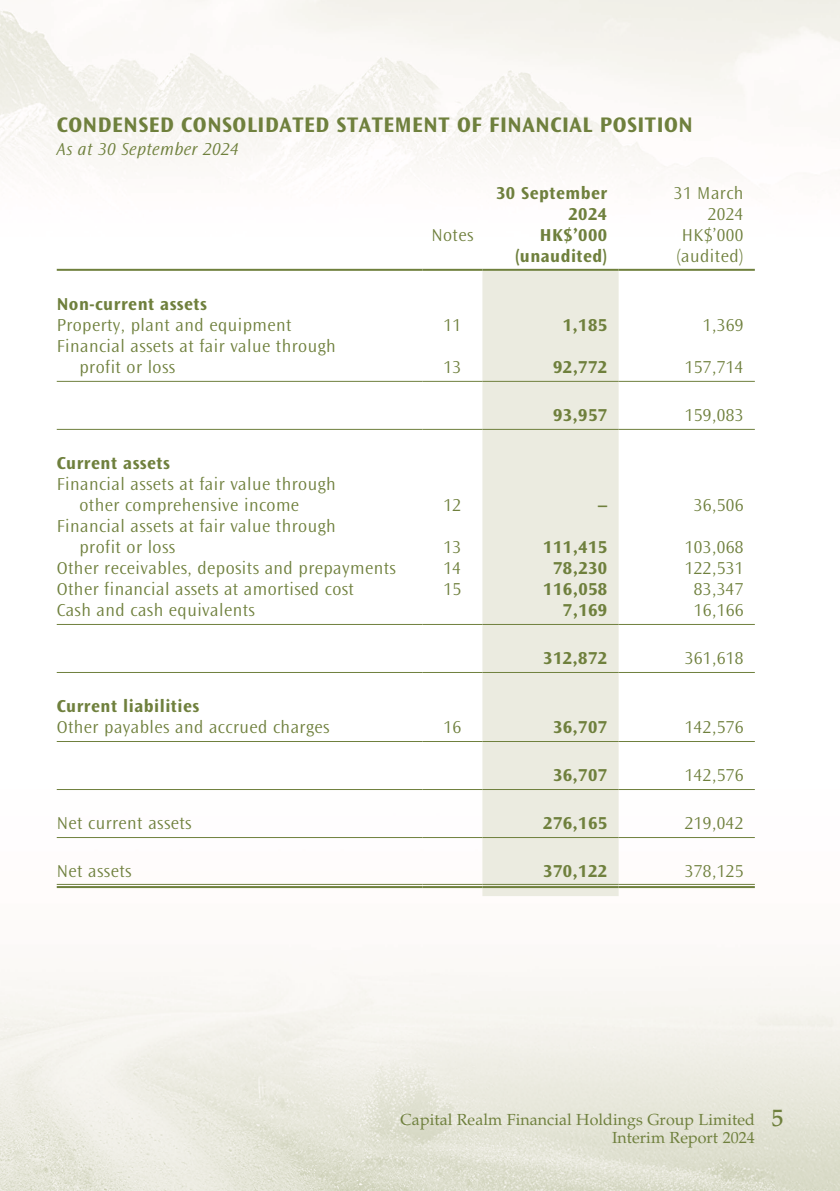
<style>
.page{position:relative;width:840px;height:1191px;background:#fff}
.page>*{position:absolute;margin:0;border:0;box-sizing:border-box;transform-origin:0 0}
.t1{font:500 24px "Palatino LT Std";color:#6f803d}
.t2{font:700 22px "Ocean Sans Std";letter-spacing:.025em;color:#6f803d}
.t3{font:300 18px/21px "Ocean Sans Std";letter-spacing:.025em;color:#6f803d}
.t4{font:700 18px/21px "Ocean Sans Std";letter-spacing:.025em;color:#6f803d;text-align:right}
.t5{font:italic 300 18px "Ocean Sans Std";letter-spacing:.025em;color:#6f803d}
.t6{font:16px/18px "Palatino LT Std";letter-spacing:.005em;color:#6f803d;text-align:right}
</style>
<div class="page">
<img style="left:0;top:0;width:839px;height:1191px">
<div style="left:482px;top:271px;width:136px;height:625px;background:#ebebe0"></div>
<hr style="left:57px;top:269px;width:365px;height:2px;background:#6f803d">
<hr style="left:422px;top:269px;width:60px;height:2px;background:#6f803d">
<hr style="left:482px;top:269px;width:136px;height:2px;background:#6f803d">
<hr style="left:618px;top:269px;width:136px;height:2px;background:#6f803d">
<hr style="left:57px;top:381px;width:365px;height:1px;background:#6f803d">
<hr style="left:422px;top:381px;width:60px;height:1px;background:#6f803d">
<hr style="left:482px;top:381px;width:136px;height:1px;background:#6f803d">
<hr style="left:618px;top:381px;width:136px;height:1px;background:#6f803d">
<hr style="left:57px;top:429px;width:365px;height:1px;background:#6f803d">
<hr style="left:422px;top:429px;width:60px;height:1px;background:#6f803d">
<hr style="left:482px;top:429px;width:136px;height:1px;background:#6f803d">
<hr style="left:618px;top:429px;width:136px;height:1px;background:#6f803d">
<hr style="left:57px;top:624px;width:365px;height:1px;background:#6f803d">
<hr style="left:422px;top:624px;width:60px;height:1px;background:#6f803d">
<hr style="left:482px;top:624px;width:136px;height:1px;background:#6f803d">
<hr style="left:618px;top:624px;width:136px;height:1px;background:#6f803d">
<hr style="left:57px;top:672px;width:365px;height:1px;background:#6f803d">
<hr style="left:422px;top:672px;width:60px;height:1px;background:#6f803d">
<hr style="left:482px;top:672px;width:136px;height:1px;background:#6f803d">
<hr style="left:618px;top:672px;width:136px;height:1px;background:#6f803d">
<hr style="left:57px;top:741px;width:365px;height:1px;background:#6f803d">
<hr style="left:422px;top:741px;width:60px;height:1px;background:#6f803d">
<hr style="left:482px;top:741px;width:136px;height:1px;background:#6f803d">
<hr style="left:618px;top:741px;width:136px;height:1px;background:#6f803d">
<hr style="left:57px;top:789px;width:365px;height:1px;background:#6f803d">
<hr style="left:422px;top:789px;width:60px;height:1px;background:#6f803d">
<hr style="left:482px;top:789px;width:136px;height:1px;background:#6f803d">
<hr style="left:618px;top:789px;width:136px;height:1px;background:#6f803d">
<hr style="left:57px;top:837px;width:365px;height:1px;background:#6f803d">
<hr style="left:422px;top:837px;width:60px;height:1px;background:#6f803d">
<hr style="left:482px;top:837px;width:136px;height:1px;background:#6f803d">
<hr style="left:618px;top:837px;width:136px;height:1px;background:#6f803d">
<hr style="left:57px;top:884px;width:365px;height:1px;background:#6f803d">
<hr style="left:57px;top:886px;width:365px;height:2px;background:#6f803d">
<hr style="left:422px;top:884px;width:60px;height:1px;background:#6f803d">
<hr style="left:422px;top:886px;width:60px;height:2px;background:#6f803d">
<hr style="left:482px;top:884px;width:136px;height:1px;background:#6f803d">
<hr style="left:482px;top:886px;width:136px;height:2px;background:#6f803d">
<hr style="left:618px;top:884px;width:136px;height:1px;background:#6f803d">
<hr style="left:618px;top:886px;width:136px;height:2px;background:#6f803d">
<p class="t2" style="left:57px;top:112px;width:637px">CONDENSED CONSOLIDATED STATEMENT OF FINANCIAL POSITION</p>
<p class="t5" style="left:57px;top:139px;width:183px">As at 30 September 2024</p>
<p class="t4" style="left:496px;top:182px;width:113px">30 September<br>2024</p>
<p class="t3" style="left:673px;top:182px;width:71px;text-align:right">31 March<br>2024</p>
<p class="t3" style="left:431px;top:224px;width:44px">Notes</p>
<p class="t4" style="left:539px;top:224px;width:69px">HK$’000</p>
<p class="t3" style="left:681px;top:224px;width:63px">HK$’000</p>
<p class="t4" style="left:515px;top:245px;width:94px">(unaudited)</p>
<p class="t3" style="left:676px;top:245px;width:68px">(audited)</p>
<p class="t4" style="left:57px;top:293px;width:151px">Non-current assets</p>
<p class="t3" style="left:57px;top:314px;width:236px">Property, plant and equipment</p>
<p class="t3" style="left:443px;top:314px;width:19px">11</p>
<p class="t4" style="left:562px;top:314px;width:46px">1,185</p>
<p class="t3" style="left:702px;top:314px;width:42px">1,369</p>
<p class="t3" style="left:79px;top:335px;width:258px;text-indent:-23px">Financial assets at fair value through profit or loss</p>
<p class="t3" style="left:443px;top:356px;width:19px">13</p>
<p class="t4" style="left:552px;top:356px;width:56px">92,772</p>
<p class="t3" style="left:684px;top:356px;width:60px">157,714</p>
<p class="t4" style="left:552px;top:404px;width:56px">93,957</p>
<p class="t3" style="left:684px;top:404px;width:60px">159,083</p>
<p class="t4" style="left:57px;top:452px;width:114px">Current assets</p>
<p class="t3" style="left:79px;top:473px;width:258px;text-indent:-23px">Financial assets at fair value through other comprehensive income</p>
<p class="t3" style="left:79px;top:516px;width:258px;text-indent:-23px">Financial assets at fair value through profit or loss</p>
<p class="t3" style="left:443px;top:494px;width:19px">12</p>
<p class="t4" style="left:598px;top:494px;width:10px">–</p>
<p class="t3" style="left:693px;top:494px;width:51px">36,506</p>
<p class="t3" style="left:443px;top:537px;width:19px">13</p>
<p class="t4" style="left:543px;top:536px;width:66px">111,415</p>
<p class="t3" style="left:684px;top:537px;width:60px">103,068</p>
<p class="t3" style="left:57px;top:558px;width:340px">Other receivables, deposits and prepayments</p>
<p class="t3" style="left:443px;top:558px;width:19px">14</p>
<p class="t4" style="left:552px;top:557px;width:56px">78,230</p>
<p class="t3" style="left:684px;top:558px;width:60px">122,531</p>
<p class="t3" style="left:57px;top:579px;width:298px">Other financial assets at amortised cost</p>
<p class="t3" style="left:443px;top:579px;width:19px">15</p>
<p class="t4" style="left:543px;top:578px;width:66px">116,058</p>
<p class="t3" style="left:693px;top:579px;width:51px">83,347</p>
<p class="t3" style="left:57px;top:600px;width:199px">Cash and cash equivalents</p>
<p class="t4" style="left:562px;top:599px;width:46px">7,169</p>
<p class="t3" style="left:693px;top:600px;width:51px">16,166</p>
<p class="t4" style="left:543px;top:647px;width:66px">312,872</p>
<p class="t3" style="left:684px;top:647px;width:60px">361,618</p>
<p class="t4" style="left:57px;top:695px;width:144px">Current liabilities</p>
<p class="t3" style="left:57px;top:716px;width:274px">Other payables and accrued charges</p>
<p class="t3" style="left:443px;top:716px;width:19px">16</p>
<p class="t4" style="left:552px;top:716px;width:56px">36,707</p>
<p class="t3" style="left:684px;top:716px;width:60px">142,576</p>
<p class="t4" style="left:552px;top:764px;width:56px">36,707</p>
<p class="t3" style="left:684px;top:764px;width:60px">142,576</p>
<p class="t3" style="left:57px;top:812px;width:136px">Net current assets</p>
<p class="t4" style="left:543px;top:812px;width:66px">276,165</p>
<p class="t3" style="left:684px;top:812px;width:60px">219,042</p>
<p class="t3" style="left:57px;top:860px;width:76px">Net assets</p>
<p class="t4" style="left:543px;top:860px;width:66px">370,122</p>
<p class="t3" style="left:684px;top:860px;width:60px">378,125</p>
<p class="t6" style="left:400px;top:1110px;width:355px">Capital Realm Financial Holdings Group Limited<br>Interim Report 2024</p>
<h1 class="t1" style="left:771px;top:1103px;width:13px">5</h1>
</div>
